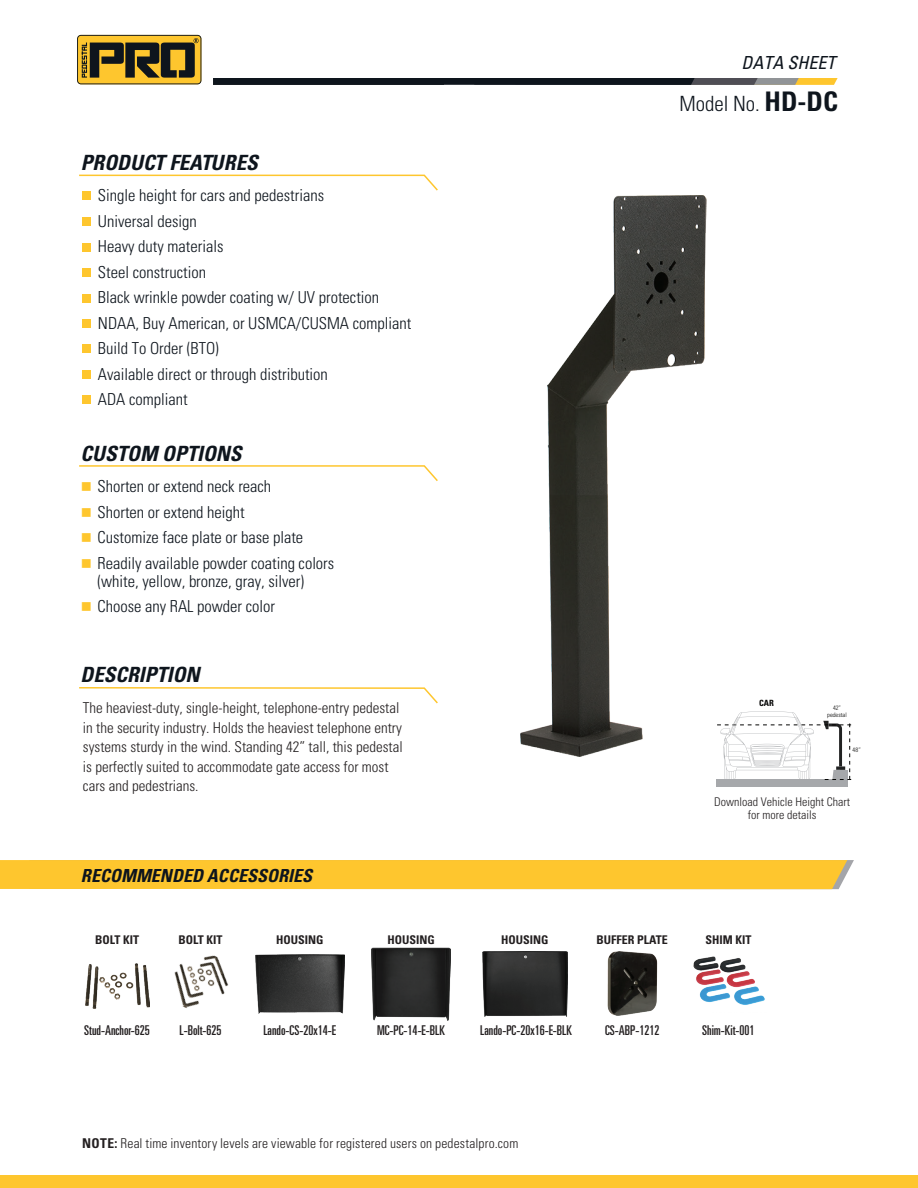
<style>
.page{position:relative;width:918px;height:1188px;background:#fff}
.page>*{position:absolute;margin:0;border:0;box-sizing:border-box;transform-origin:0 0}
.t1{font:italic 700 condensed 21px "Univers LT Std";color:#0e151d}
.t2{font:300 condensed 21px "Univers LT Std";color:#0e151d}
.t3{font:italic 700 condensed 18px "Univers LT Std";color:#0e151d}
.t4{font:italic condensed 18px "Univers LT Std";color:#0e151d}
.t5{font:300 condensed 16.5px/25.5px "Univers LT Std";color:#0e151d}
.t6{font:300 condensed 15px/19.5px "Univers LT Std";color:#231f20}
.t7{font:ultra-condensed 13.5px "Univers LT Std";color:#231f20}
.t8{font:300 condensed 13.5px "Univers LT Std";letter-spacing:.015em;color:#231f20}
.t9{font:700 condensed 12px "Univers LT Std";color:#231f20}
.t10{font:300 condensed 12px/13.5px "Univers LT Std";color:#231f20;text-align:center}
.t11{font:700 condensed 8.55px "Univers LT Std";color:#050504}
.t12{font:300 condensed 6.3px/7.5px "Univers LT Std";color:#050504;text-align:center}
.s1{color:#fec62e}
.s2{font-weight:700;font-size:27px}
.s3{font-weight:700}
</style>
<div class="page">
<div style="left:0;top:1176px;width:918px;height:12px;background:#fec62e"></div>
<div style="left:0;top:860px;width:854px;height:29px;background:#fec62e"></div>
<svg style="left:213px;top:78px;width:625px;height:7px;background:#2e302d"></svg>
<svg style="left:77px;top:35px;width:124px;height:49px;background:#8d7226"></svg>
<svg style="left:79px;top:174px;width:359px;height:18px"></svg>
<svg style="left:79px;top:465px;width:359px;height:16px"></svg>
<svg style="left:79px;top:687px;width:359px;height:17px"></svg>
<div style="left:83px;top:192px;width:8px;height:8px;background:#fec62e"></div>
<div style="left:83px;top:217px;width:8px;height:9px;background:#fec62e"></div>
<div style="left:83px;top:243px;width:8px;height:8px;background:#fec62e"></div>
<div style="left:83px;top:268px;width:8px;height:9px;background:#fec62e"></div>
<div style="left:83px;top:294px;width:8px;height:8px;background:#fec62e"></div>
<div style="left:83px;top:319px;width:8px;height:9px;background:#fec62e"></div>
<div style="left:83px;top:345px;width:8px;height:8px;background:#fec62e"></div>
<div style="left:83px;top:370px;width:8px;height:9px;background:#fec62e"></div>
<div style="left:83px;top:396px;width:8px;height:8px;background:#fec62e"></div>
<img style="left:174px;top:955px;width:55px;height:53px">
<img style="left:693px;top:956px;width:72px;height:49px">
<img style="left:85px;top:963px;width:64px;height:46px">
<img style="left:255px;top:954px;width:89px;height:60px">
<img style="left:372px;top:947px;width:78px;height:73px">
<img style="left:482px;top:951px;width:85px;height:66px">
<img style="left:607px;top:951px;width:51px;height:64px">
<img style="left:520px;top:195px;width:186px;height:562px">
<div style="left:716px;top:780px;width:120px;height:7px;background:#a6a8ab"></div>
<svg style="left:717px;top:711px;width:134px;height:76px"></svg>
<p class="t4" style="left:742px;top:51px;width:95px">DATA SHEET</p>
<p class="t1" style="left:81px;top:150px;width:178px">PRODUCT FEATURES</p>
<p class="t5" style="left:98px;top:183px;width:315px">Single height for cars and pedestrians<br>Universal design<br>Heavy duty materials<br>Steel construction<br>Black wrinkle powder coating w/ UV protection<br>NDAA, Buy American, or USMCA/CUSMA compliant<br>Build To Order (BTO)<br>Available direct or through distribution<br>ADA compliant</p>
<p class="t1" style="left:81px;top:441px;width:163px">CUSTOM OPTIONS</p>
<p class="t5" style="left:81px;top:474px;width:192px"><span class="s1">■</span> Shorten or extend neck reach</p>
<p class="t5" style="left:81px;top:499px;width:165px"><span class="s1">■</span> Shorten or extend height</p>
<p class="t5" style="left:81px;top:525px;width:224px"><span class="s1">■</span> Customize face plate or base plate</p>
<p class="t5" style="left:98px;top:554px;width:238px;line-height:18px;text-indent:-17px"><span class="s1">■</span> Readily available powder coating colors (white, yellow, bronze, gray, silver)</p>
<p class="t5" style="left:81px;top:594px;width:195px"><span class="s1">■</span> Choose any RAL powder color</p>
<p class="t1" style="left:81px;top:662px;width:121px">DESCRIPTION</p>
<p class="t6" style="left:83px;top:698px;width:321px">The heaviest-duty, single-height, telephone-entry pedestal in the security industry. Holds the heaviest telephone entry systems sturdy in the wind. Standing 42” tall, this pedestal is perfectly suited to accommodate gate access for most cars and pedestrians.</p>
<p class="t3" style="left:81px;top:864px;width:233px">RECOMMENDED ACCESSORIES</p>
<p class="t2" style="left:679px;top:91px;width:160px">Model No. <span class="s2">HD-DC</span></p>
<p class="t11" style="left:759px;top:698px;width:16px">CAR</p>
<p class="t12" style="left:827px;top:704px;width:21px">42” pedestal</p>
<p class="t12" style="left:852px;top:746px;width:10px">48”</p>
<p class="t10" style="left:714px;top:795px;width:137px">Download Vehicle Height Chart for more details</p>
<p class="t9" style="left:95px;top:932px;width:45px">BOLT KIT</p>
<p class="t9" style="left:179px;top:932px;width:45px">BOLT KIT</p>
<p class="t9" style="left:276px;top:932px;width:49px">HOUSING</p>
<p class="t9" style="left:597px;top:932px;width:73px">BUFFER PLATE</p>
<p class="t9" style="left:705px;top:932px;width:48px">SHIM KIT</p>
<p class="t9" style="left:387px;top:932px;width:49px">HOUSING</p>
<p class="t9" style="left:501px;top:932px;width:49px">HOUSING</p>
<p class="t7" style="left:84px;top:1023px;width:67px">Stud-Anchor-625</p>
<p class="t7" style="left:180px;top:1023px;width:44px">L-Bolt-625</p>
<p class="t7" style="left:263px;top:1023px;width:74px">Lando-CS-20x14-E</p>
<p class="t7" style="left:605px;top:1023px;width:56px">CS-ABP-1212</p>
<p class="t7" style="left:702px;top:1023px;width:54px">Shim-Kit-001</p>
<p class="t7" style="left:377px;top:1023px;width:69px">MC-PC-14-E-BLK</p>
<p class="t7" style="left:480px;top:1023px;width:93px">Lando-PC-20x16-E-BLK</p>
<p class="t8" style="left:82px;top:1135px;width:438px"><span class="s3">NOTE:</span> Real time inventory levels are viewable for registered users on pedestalpro.com</p>
</div>
